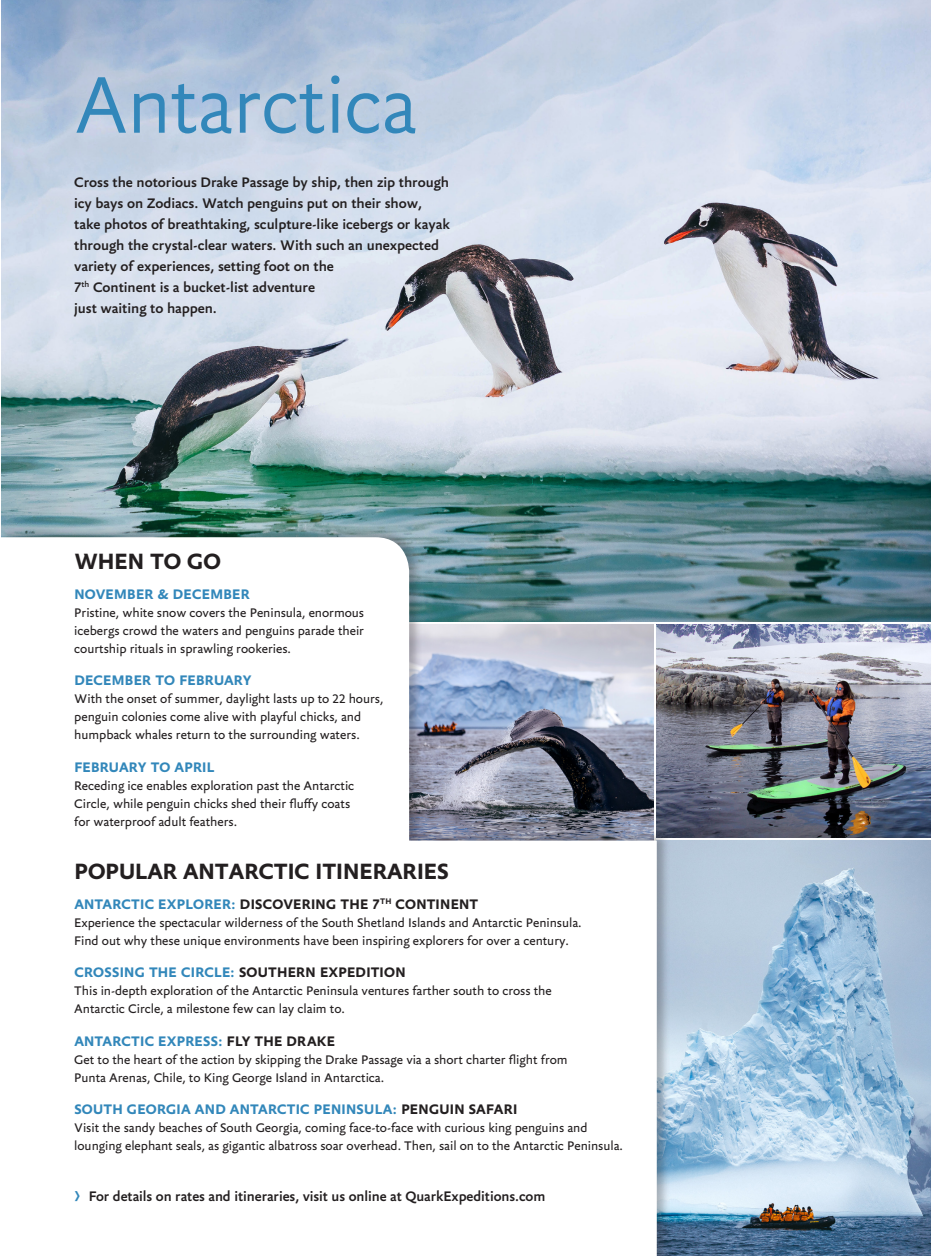
<style>
.page{position:relative;width:932px;height:1256px;background:#fff}
.page>*{position:absolute;margin:0;border:0;box-sizing:border-box;transform-origin:0 0}
.Arctic_Antarctic_tit{font:300 87px "Yoga Sans OT";letter-spacing:-.015em;color:#3287ba}
.WHEN_TO_GO_header{font:700 24px "Yoga Sans OT";color:#231f20}
.highlight_paragraphs{font:500 15px/21px "Yoga Sans OT";letter-spacing:-.005em;color:#231f20}
.when_to_go_-_months{font:700 15px "Yoga Sans OT";letter-spacing:.015em;color:#3287ba}
.Body_Copy{font:500 15px "Yoga Sans OT";letter-spacing:-.005em;color:#231f20}
.when_to_go_-_months-2{font:700 15px "Yoga Sans OT";letter-spacing:.015em;color:#231f20}
.when_to_go_-_body_co{font:13.5px/18px "Yoga Sans OT";letter-spacing:-.005em;color:#231f20}
.s1{color:#3287ba}
.s2{color:#231f20}
</style>
<div class="page">
<img style="left:670px;top:840px;width:260px;height:416px">
<img style="left:1px;top:0;width:929px;height:621px">
<img style="left:670px;top:624px;width:260px;height:213px">
<div style="left:0;top:527px;width:670px;height:729px;background:#231f20;opacity:.3"></div>
<svg style="left:0;top:537px;width:656px;height:719px"></svg>
<hr style="left:930px;top:527px;width:2px;height:729px;background:#231f20;opacity:.3">
<svg style="left:931px;top:537px;width:1px;height:719px"></svg>
<svg style="left:75px;top:1191px;width:5px;height:10px"></svg>
<p class="Arctic_Antarctic_tit" style="left:74px;top:59px;width:345px">Antarctica</p>
<p class="highlight_paragraphs" style="left:74px;top:172px;width:377px">Cross the notorious Drake Passage by ship, then zip through icy bays on Zodiacs. Watch penguins put on their show, take photos of breathtaking, sculpture-like icebergs or kayak through the crystal-clear waters. With such an unexpected variety of experiences, setting foot on the<br>7<sup>th</sup> Continent is a bucket-list adventure<br>just waiting to happen.</p>
<p class="WHEN_TO_GO_header" style="left:74px;top:548px;width:148px">WHEN TO GO</p>
<p class="when_to_go_-_months" style="left:74px;top:586px;width:177px">NOVEMBER &amp; DECEMBER</p>
<p class="when_to_go_-_body_co" style="left:74px;top:604px;width:291px;text-align:justify">Pristine, white snow covers the Peninsula, enormous icebergs crowd the waters and penguins parade their courtship rituals in sprawling rookeries.</p>
<p class="when_to_go_-_months" style="left:74px;top:672px;width:179px">DECEMBER TO FEBRUARY</p>
<p class="when_to_go_-_body_co" style="left:74px;top:690px;width:311px">With the onset of summer, daylight lasts up to 22 hours, penguin colonies come alive with playful chicks, and humpback whales return to the surrounding waters.</p>
<p class="when_to_go_-_months" style="left:74px;top:759px;width:141px">FEBRUARY TO APRIL</p>
<p class="when_to_go_-_body_co" style="left:74px;top:776px;width:281px">Receding ice enables exploration past the Antarctic<br>Circle, while penguin chicks shed their fluffy coats for waterproof adult feathers.</p>
<p class="WHEN_TO_GO_header" style="left:74px;top:858px;width:376px">POPULAR ANTARCTIC ITINERARIES</p>
<p class="when_to_go_-_months-2" style="left:74px;top:896px;width:405px"><span class="s1">ANTARCTIC EXPLORER:</span> DISCOVERING THE 7<sup>TH</sup> CONTINENT</p>
<p class="when_to_go_-_body_co" style="left:74px;top:914px;width:509px">Experience the spectacular wilderness of the South Shetland Islands and Antarctic Peninsula.<br>Find out why these unique environments have been inspiring explorers for over a century.</p>
<p class="when_to_go_-_months" style="left:74px;top:964px;width:333px">CROSSING THE CIRCLE: <span class="s2">SOUTHERN EXPEDITION</span></p>
<p class="when_to_go_-_body_co" style="left:74px;top:982px;width:479px">This in-depth exploration of the Antarctic Peninsula ventures farther south to cross the<br>Antarctic Circle, a milestone few can lay claim to.</p>
<p class="when_to_go_-_months" style="left:74px;top:1033px;width:262px">ANTARCTIC EXPRESS: <span class="s2">FLY THE DRAKE</span></p>
<p class="when_to_go_-_body_co" style="left:74px;top:1050px;width:495px">Get to the heart of the action by skipping the Drake Passage via a short charter flight from<br>Punta Arenas, Chile, to King George Island in Antarctica.</p>
<p class="when_to_go_-_months" style="left:74px;top:1101px;width:444px">SOUTH GEORGIA AND ANTARCTIC PENINSULA: <span class="s2">PENGUIN SAFARI</span></p>
<p class="when_to_go_-_body_co" style="left:74px;top:1119px;width:550px">Visit the sandy beaches of South Georgia, coming face-to-face with curious king penguins and lounging elephant seals, as gigantic albatross soar overhead. Then, sail on to the Antarctic Peninsula.</p>
<p class="Body_Copy" style="left:89px;top:1188px;width:458px">For details on rates and itineraries, visit us online at QuarkExpeditions.com</p>
</div>
